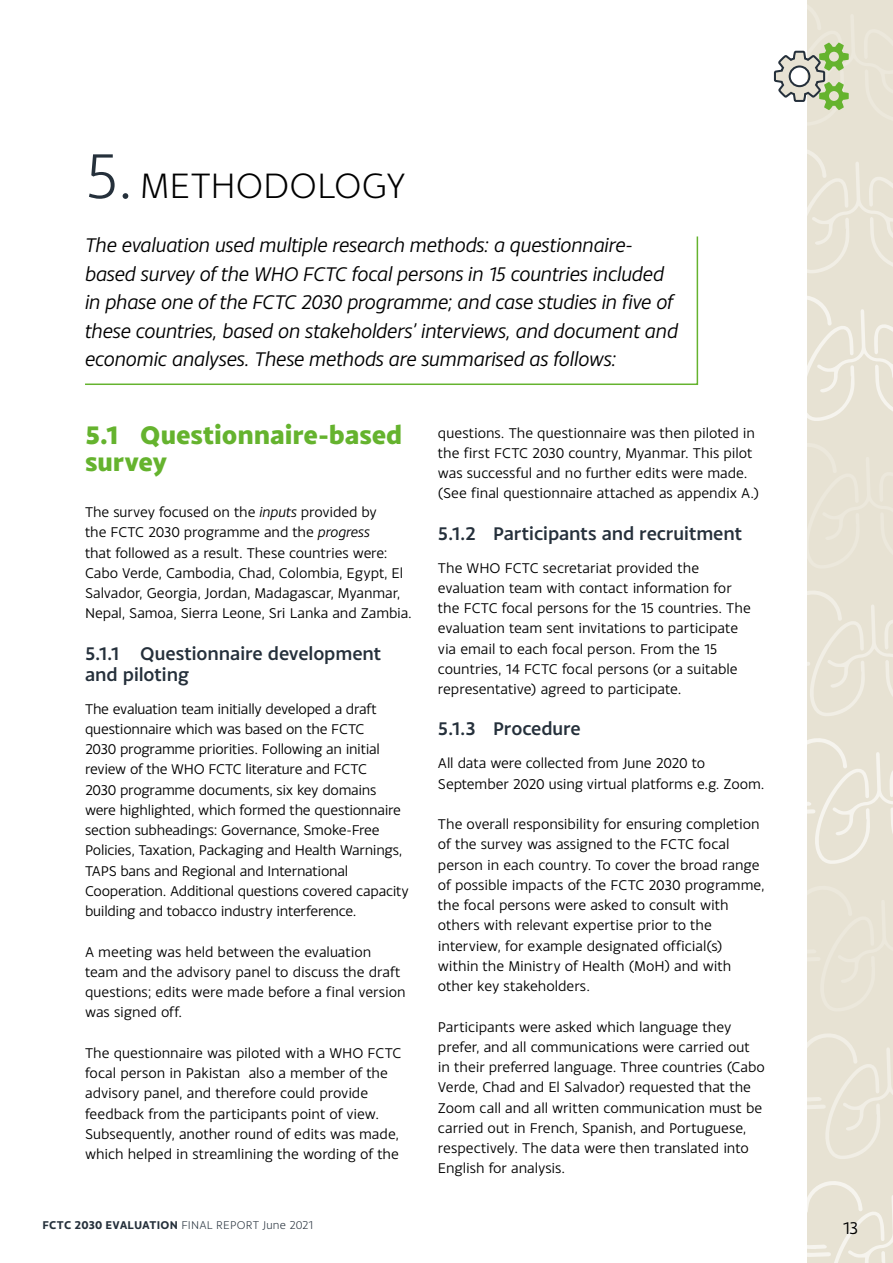
<style>
.page{position:relative;width:893px;height:1263px;background:#fff}
.page>*{position:absolute;margin:0;border:0;box-sizing:border-box;transform-origin:0 0}
.t1{font:300 37.5px "Monsal Gothic";letter-spacing:-.005em;color:#000}
.t2{font:800 27px/27px "Monsal Gothic";letter-spacing:-.01em;color:#65b32e}
.Intro{font:italic 21px/28.5px "Monsal Gothic";letter-spacing:-.01em;color:#000}
.t3{font:500 19.5px/21px "Monsal Gothic";letter-spacing:-.01em;color:#25303b}
.t4{font:18px "Monsal Gothic";color:#000}
.Body{font:15px/20.2px "Monsal Gothic";letter-spacing:-.005em;color:#000}
.t5{font:300 12px "Monsal Gothic";letter-spacing:.01em;color:#25303b}
.s1{font-size:67.5px;color:#25303b}
.s2{font-style:italic}
.s3{font-weight:700}
</style>
<div class="page">
<div style="left:808px;top:0;width:85px;height:1263px;background:#e7e2d3"></div>
<svg style="left:808px;top:738px;width:85px;height:126px"></svg>
<svg style="left:808px;top:591px;width:85px;height:125px"></svg>
<svg style="left:808px;top:150px;width:85px;height:123px"></svg>
<svg style="left:808px;top:296px;width:85px;height:125px"></svg>
<svg style="left:808px;top:1181px;width:85px;height:82px"></svg>
<svg style="left:808px;top:1034px;width:85px;height:125px"></svg>
<svg style="left:773px;top:0;width:76px;height:126px"></svg>
<svg style="left:85px;top:236px;width:614px;height:149px"></svg>
<h1 class="t1" style="left:85px;top:163px;width:322px"><span class="s1">5.</span> METHODOLOGY</h1>
<p class="Intro" style="left:85px;top:230px;width:595px">The evaluation used multiple research methods: a questionnaire&shy;based survey of the WHO FCTC focal persons in 15 countries included in phase one of the FCTC 2030 programme; and case studies in five of these countries, based on stakeholders’ interviews, and document and economic analyses. These methods are summarised as follows:</p>
<h2 class="t2" style="left:85px;top:421px;width:319px">5.1 Questionnaire-based survey</h2>
<p class="Body" style="left:85px;top:501px;width:328px">The survey focused on the <span class="s2">inputs</span> provided by<br>the FCTC 2030 programme and the <span class="s2">progress<br></span>that followed as a result. These countries were:<br>Cabo Verde, Cambodia, Chad, Colombia, Egypt, El Salvador, Georgia, Jordan, Madagascar, Myanmar, Nepal, Samoa, Sierra Leone, Sri Lanka and Zambia.</p>
<h3 class="t3" style="left:85px;top:642px;width:298px">5.1.1 Questionnaire development and piloting</h3>
<p class="Body" style="left:85px;top:698px;width:325px">The evaluation team initially developed a draft questionnaire which was based on the FCTC<br>2030 programme priorities. Following an initial review of the WHO FCTC literature and FCTC<br>2030 programme documents, six key domains were highlighted, which formed the questionnaire section subheadings: Governance, Smoke-Free Policies, Taxation, Packaging and Health Warnings, TAPS bans and Regional and International Cooperation. Additional questions covered capacity building and tobacco industry interference.</p>
<p class="Body" style="left:85px;top:941px;width:322px">A meeting was held between the evaluation team and the advisory panel to discuss the draft questions; edits were made before a final version was signed off.</p>
<p class="Body" style="left:85px;top:1042px;width:318px">The questionnaire was piloted with a WHO FCTC focal person in Pakistan also a member of the advisory panel, and therefore could provide feedback from the participants point of view.<br>Subsequently, another round of edits was made, which helped in streamlining the wording of the</p>
<p class="t5" style="left:43px;top:1218px;width:272px"><span class="s3">FCTC 2030 EVALUATION</span> FINAL REPORT June 2021</p>
<p class="Body" style="left:438px;top:422px;width:323px">questions. The questionnaire was then piloted in the first FCTC 2030 country, Myanmar. This pilot was successful and no further edits were made. (See final questionnaire attached as appendix A.)</p>
<h3 class="t3" style="left:438px;top:522px;width:306px">5.1.2 Participants and recruitment</h3>
<p class="Body" style="left:438px;top:557px;width:314px">The WHO FCTC secretariat provided the evaluation team with contact information for the FCTC focal persons for the 15 countries. The evaluation team sent invitations to participate via email to each focal person. From the 15 countries, 14 FCTC focal persons (or a suitable representative) agreed to participate.</p>
<h3 class="t3" style="left:438px;top:718px;width:144px">5.1.3 Procedure</h3>
<p class="Body" style="left:438px;top:753px;width:328px">All data were collected from June 2020 to<br>September 2020 using virtual platforms e.g. Zoom.</p>
<p class="Body" style="left:438px;top:813px;width:328px">The overall responsibility for ensuring completion of the survey was assigned to the FCTC focal person in each country. To cover the broad range of possible impacts of the FCTC 2030 programme, the focal persons were asked to consult with others with relevant expertise prior to the interview, for example designated official(s) within the Ministry of Health (MoH) and with other key stakeholders.</p>
<p class="Body" style="left:438px;top:1016px;width:328px">Participants were asked which language they prefer, and all communications were carried out in their preferred language. Three countries (Cabo Verde, Chad and El Salvador) requested that the Zoom call and all written communication must be carried out in French, Spanish, and Portuguese, respectively. The data were then translated into English for analysis.</p>
<p class="t4" style="left:843px;top:1217px;width:17px">13</p>
</div>
